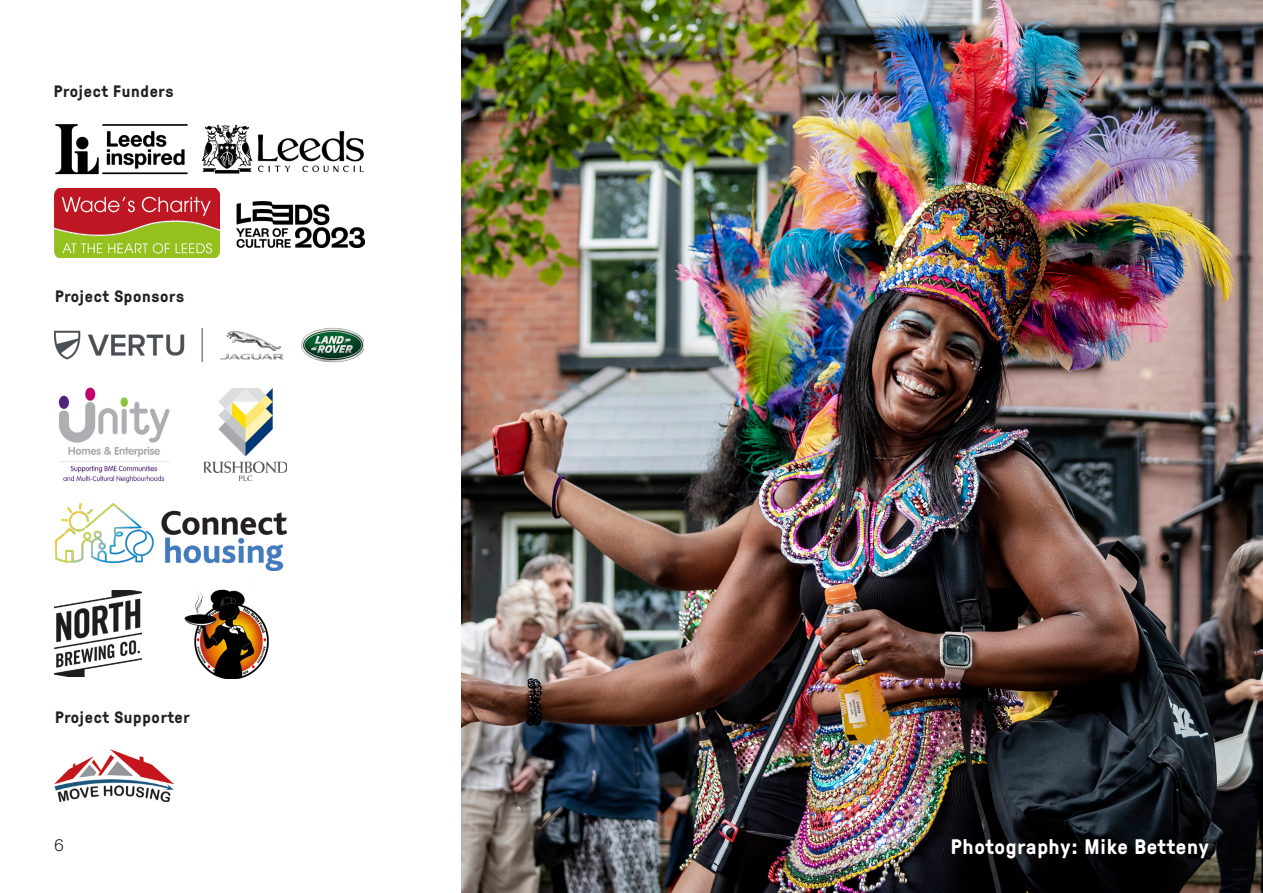
<style>
.page{position:relative;width:1263px;height:893px;background:#fff}
.page>*{position:absolute;margin:0;border:0;box-sizing:border-box;transform-origin:0 0}
.Main_Body_Copy{font:700 21px "GT Pressura";letter-spacing:.04em;color:#fff}
.Main_Body_Copy-2{font:700 16.5px "GT Pressura";letter-spacing:.04em;color:#231f20}
.t1{font:300 16.5px "Akzidenz Grotesk BE";color:#231f20}
</style>
<div class="page">
<img style="left:236px;top:201px;width:129px;height:47px">
<img style="left:55px;top:124px;width:309px;height:65px">
<img style="left:54px;top:189px;width:165px;height:69px">
<img style="left:55px;top:504px;width:231px;height:67px">
<img style="left:54px;top:590px;width:88px;height:86px">
<img style="left:204px;top:389px;width:82px;height:91px">
<img style="left:58px;top:387px;width:112px;height:96px">
<img style="left:55px;top:328px;width:309px;height:35px">
<img style="left:184px;top:589px;width:85px;height:89px">
<img style="left:54px;top:749px;width:120px;height:53px">
<img style="left:461px;top:0;width:802px;height:893px">
<p class="Main_Body_Copy-2" style="left:54px;top:79px;width:121px">Project Funders</p>
<p class="Main_Body_Copy-2" style="left:55px;top:284px;width:131px">Project Sponsors</p>
<p class="Main_Body_Copy-2" style="left:55px;top:705px;width:136px">Project Supporter</p>
<p class="t1" style="left:54px;top:836px;width:11px">6</p>
<p class="Main_Body_Copy" style="left:951px;top:831px;width:260px">Photography: Mike Betteny</p>
</div>
